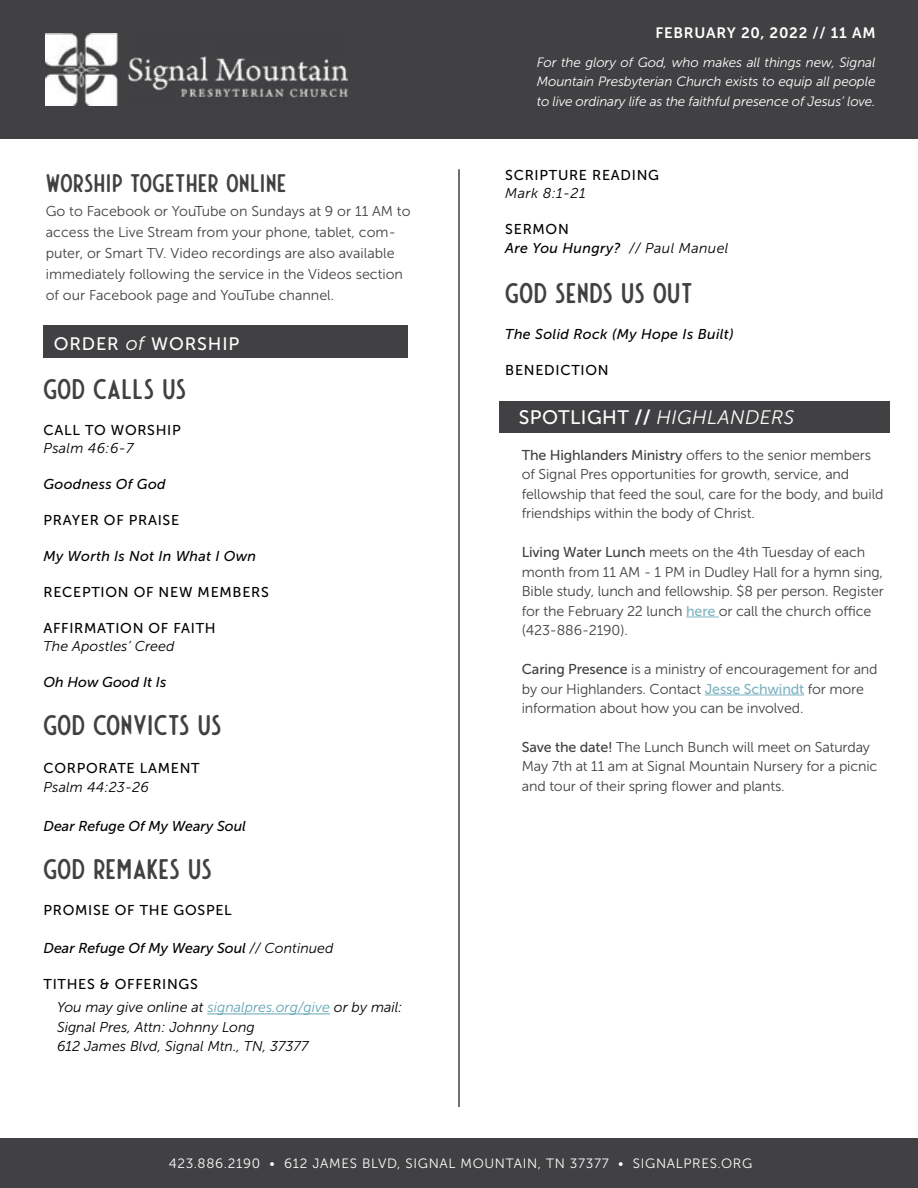
<style>
.page{position:relative;width:918px;height:1188px;background:#fff}
.page>*{position:absolute;margin:0;border:0;box-sizing:border-box;transform-origin:0 0}
.t1{font:28.5px "Montebello Rounded";letter-spacing:.005em;color:#414042}
.t2{font:28.5px "Montebello Rounded";letter-spacing:.025em;color:#414042}
.t3{font:25.5px "Montebello Rounded";letter-spacing:.025em;color:#414042}
.t4{font:italic 19.5px "Museo Sans 300";letter-spacing:.02em;color:#fff}
.t5{font:18px "Museo Sans 500";letter-spacing:.05em;color:#fff}
.t6{font:15px "Museo Sans 700";letter-spacing:.05em;color:#fff}
.t7{font:14.25px/19.5px "Museo Sans 300";letter-spacing:-.01em;color:#414042}
.t8{font:italic 14.25px/19.5px "Museo Sans 300";color:#000}
.t9{font:14.25px "Museo Sans 500";letter-spacing:.05em;color:#000}
.t10{font:italic 14.25px/19.5px "Museo Sans 500";letter-spacing:.02em;color:#000}
.t11{font:italic 14.25px "Museo Sans 500";color:#000}
.t12{font:italic 13.5px/19.5px "Museo Sans 300";letter-spacing:-.01em;color:#fff;text-align:justify}
.t13{font:13.5px "Museo Sans 300";letter-spacing:.05em;color:#fff}
.s1{font-family:"Museo Sans 300";font-style:italic;font-size:19.5px}
.s2{font-family:"Museo Sans 300"}
.s3{color:#63a5b6}
.s4{font-style:normal}
.s5{font-family:"Museo Sans 500";font-style:normal}
.s6{font-family:"Museo Sans 700";font-style:normal}
.s7{font-family:"Museo Sans 500"}
.s8{font-family:"Museo Sans 500";color:#7fb4c2}
</style>
<div class="page">
<div style="left:499px;top:401px;width:391px;height:31px;background:#414042"></div>
<div style="left:0;top:0;width:918px;height:138px;background:#414042"></div>
<div style="left:43px;top:326px;width:365px;height:32px;background:#414042"></div>
<hr style="left:207px;top:1014px;width:123px;height:1px;background:#63a5b6">
<img style="left:46px;top:34px;width:302px;height:72px">
<div style="left:0;top:1138px;width:918px;height:50px;background:#414042"></div>
<hr style="left:458px;top:169px;width:2px;height:938px;background:#000">
<hr style="left:686px;top:617px;width:33px;height:1px;background:#7fb4c2">
<hr style="left:705px;top:695px;width:99px;height:1px;background:#7fb4c2">
<h2 class="t3" style="left:46px;top:166px;width:242px">WORSHIP TOGETHER ONLINE</h2>
<p class="t7" style="left:46px;top:201px;width:366px;line-height:21px">Go to Facebook or YouTube on Sundays at 9 or 11 AM to access the Live Stream from your phone, tablet, com&shy;puter, or Smart TV. Video recordings are also available immediately following the service in the Videos section of our Facebook page and YouTube channel.</p>
<p class="t5" style="left:54px;top:333px;width:187px">ORDER <span class="s1">of</span> WORSHIP</p>
<h1 class="t2" style="left:44px;top:370px;width:144px">GOD CALLS US</h1>
<p class="t9" style="left:44px;top:422px;width:139px">CALL TO WORSHIP</p>
<p class="t8" style="left:44px;top:438px;width:92px">Psalm 46:6-7</p>
<p class="t10" style="left:44px;top:474px;width:124px">Goodness Of God</p>
<p class="t9" style="left:44px;top:512px;width:137px">PRAYER OF PRAISE</p>
<p class="t10" style="left:44px;top:546px;width:214px">My Worth Is Not In What I Own</p>
<p class="t9" style="left:44px;top:584px;width:227px">RECEPTION OF NEW MEMBERS</p>
<p class="t9" style="left:44px;top:620px;width:174px">AFFIRMATION OF FAITH</p>
<p class="t8" style="left:44px;top:636px;width:133px">The Apostles’ Creed</p>
<p class="t11" style="left:44px;top:674px;width:124px">Oh How Good It Is</p>
<h1 class="t1" style="left:44px;top:706px;width:179px">GOD CONVICTS US</h1>
<p class="t9" style="left:44px;top:760px;width:158px">CORPORATE LAMENT</p>
<p class="t8" style="left:44px;top:777px;width:107px">Psalm 44:23-26</p>
<p class="t11" style="left:44px;top:818px;width:204px">Dear Refuge Of My Weary Soul</p>
<h1 class="t1" style="left:44px;top:850px;width:170px">GOD REMAKES US</h1>
<p class="t9" style="left:44px;top:902px;width:190px">PROMISE OF THE GOSPEL</p>
<p class="t11" style="left:44px;top:940px;width:291px">Dear Refuge Of My Weary Soul <span class="s2">// Continued</span></p>
<p class="t9" style="left:44px;top:976px;width:156px">TITHES &amp; OFFERINGS</p>
<p class="t8" style="left:57px;top:998px;width:347px">You may give online at <span class="s3">signalpres.org/give</span> or by mail:<br>Signal Pres, Attn: Johnny Long<br>612 James Blvd, Signal Mtn., TN, 37377</p>
<p class="t6" style="left:656px;top:25px;width:221px">FEBRUARY 20, 2022 // 11 AM</p>
<p class="t12" style="left:537px;top:53px;width:340px">For the glory of God, who makes all things new, Signal Mountain Presbyterian Church exists to equip all people to live ordinary life as the faithful presence of Jesus’ love.</p>
<p class="t9" style="left:505px;top:167px;width:155px">SCRIPTURE READING</p>
<p class="t8" style="left:505px;top:183px;width:82px">Mark 8:1-21</p>
<p class="t10" style="left:505px;top:219px;width:225px"><span class="s4">SERMON<br></span>Are You Hungry? <span class="s2">// Paul Manuel</span></p>
<h1 class="t2" style="left:505px;top:274px;width:189px">GOD SENDS US OUT</h1>
<p class="t10" style="left:505px;top:324px;width:230px">The Solid Rock (My Hope Is Built)</p>
<p class="t9" style="left:505px;top:362px;width:105px">BENEDICTION</p>
<h3 class="t4" style="left:519px;top:406px;width:277px"><span class="s5">SPOTLIGHT</span> <span class="s6">//</span> HIGHLANDERS</h3>
<p class="t7" style="left:522px;top:445px;width:363px"><span class="s7">The Highlanders Ministry</span> offers to the senior members of Signal Pres opportunities for growth, service, and fellowship that feed the soul, care for the body, and build friendships within the body of Christ.</p>
<p class="t7" style="left:522px;top:542px;width:364px"><span class="s7">Living Water Lunch</span> meets on the 4th Tuesday of each month from 11 AM - 1 PM in Dudley Hall for a hymn sing, Bible study, lunch and fellowship. $8 per person. Register for the February 22 lunch <span class="s8">here</span> or call the church office (423-886-2190).</p>
<p class="t7" style="left:522px;top:659px;width:357px"><span class="s7">Caring Presence</span> is a ministry of encouragement for and by our Highlanders. Contact <span class="s8">Jesse Schwindt</span> for more information about how you can be involved.</p>
<p class="t7" style="left:522px;top:737px;width:357px"><span class="s7">Save the date!</span> The Lunch Bunch will meet on Saturday<br>May 7th at 11 am at Signal Mountain Nursery for a picnic and tour of their spring flower and plants.</p>
<p class="t13" style="left:169px;top:1157px;width:585px">423.886.2190 • 612 JAMES BLVD, SIGNAL MOUNTAIN, TN 37377 • SIGNALPRES.ORG</p>
</div>
